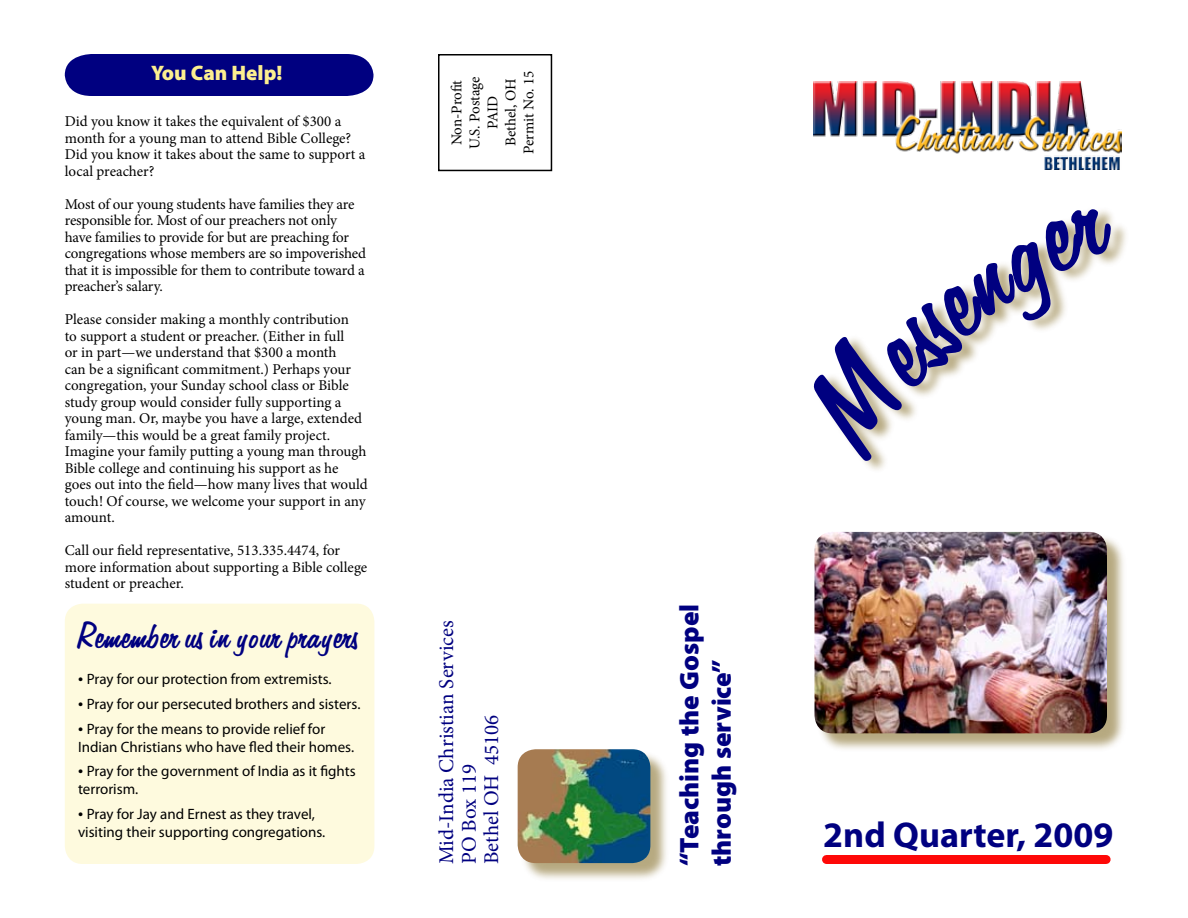
<style>
.page{position:relative;width:1188px;height:918px;background:#fff}
.page>*{position:absolute;margin:0;border:0;box-sizing:border-box;transform-origin:0 0}
.t1{font:42px "Jenkins";color:#000080}
.t2{font:700 36px "Myriad Pro";color:#000080}
.t3{font:900 27px/32.4px "Myriad Pro";color:#000080}
.t4{font:21px/22.5px "Minion Pro";color:#000080}
.t5{font:900 21px "Myriad Pro";color:#fcef90}
.t6{font:15px/16.5px "Minion Pro";letter-spacing:-.005em;color:#000}
.t7{font:15px/18px "Myriad Pro";color:#000}
.s1{font-size:18px}
</style>
<div class="page">
<div style="left:438px;top:54px;width:114px;height:117px;border:2px solid #000"></div>
<div style="left:519px;top:751px;width:151px;height:132px;background:#6e5300;opacity:.5"></div>
<img style="left:518px;top:749px;width:132px;height:114px;border-radius:18px">
<img style="left:814px;top:81px;width:307px;height:88px">
<div style="left:65px;top:604px;width:309px;height:260px;background:#fefade;border-radius:18px"></div>
<div style="left:826px;top:855px;width:280px;height:9px;background:#fe0807"></div>
<div style="left:65px;top:54px;width:309px;height:42px;background:#000080"></div>
<div style="left:816px;top:533px;width:311px;height:221px;background:#6e5300;opacity:.5"></div>
<img style="left:814px;top:532px;width:293px;height:201px;border-radius:18px">
<svg style="left:819px;top:210px;width:300px;height:253px"></svg>
<h3 class="t5" style="left:151px;top:59px;width:133px">You Can Help!</h3>
<p class="t6" style="left:65px;top:113px;width:302px">Did you know it takes the equivalent of $300 a month for a young man to attend Bible College?<br>Did you know it takes about the same to support a local preacher?</p>
<p class="t6" style="left:65px;top:196px;width:303px">Most of our young students have families they are responsible for. Most of our preachers not only have families to provide for but are preaching for congregations whose members are so impoverished that it is impossible for them to contribute toward a preacher’s salary.</p>
<p class="t6" style="left:65px;top:311px;width:304px">Please consider making a monthly contribution<br>to support a student or preacher. (Either in full<br>or in part—we understand that $300 a month<br>can be a significant commitment.) Perhaps your congregation, your Sunday school class or Bible study group would consider fully supporting a young man. Or, maybe you have a large, extended family—this would be a great family project.<br>Imagine your family putting a young man through Bible college and continuing his support as he goes out into the field—how many lives that would touch! Of course, we welcome your support in any amount.</p>
<p class="t6" style="left:65px;top:542px;width:304px">Call our field representative, 513.335.4474, for more information about supporting a Bible college student or preacher.</p>
<h1 class="t1" style="left:79px;top:612px;width:283px">Remember us in your prayers</h1>
<p class="t7" style="left:78px;top:670px;width:255px"><span class="s1">•</span> Pray for our protection from extremists.</p>
<p class="t7" style="left:78px;top:695px;width:284px"><span class="s1">•</span> Pray for our persecuted brothers and sisters.</p>
<p class="t7" style="left:78px;top:719px;width:278px"><span class="s1">•</span> Pray for the means to provide relief for<br>Indian Christians who have fled their homes.</p>
<p class="t7" style="left:78px;top:762px;width:279px"><span class="s1">•</span> Pray for the government of India as it fights terrorism.</p>
<p class="t7" style="left:78px;top:805px;width:249px"><span class="s1">•</span> Pray for Jay and Ernest as they travel, visiting their supporting congregations.</p>
<p class="t6" style="left:448px;top:154px;width:85px;line-height:18px;text-align:center;rotate:-90deg">Non-Profit<br>U.S. Postage<br>PAID<br>Bethel, OH<br>Permit No. 15</p>
<h3 class="t4" style="left:435px;top:864px;width:246px;rotate:-90deg">Mid-India Christian Services<br>PO Box 119<br>Bethel OH 45106</h3>
<h3 class="t3" style="left:672px;top:866px;width:264px;rotate:-90deg">“Teaching the Gospel through service”</h3>
<h2 class="t2" style="left:823px;top:811px;width:292px">2nd Quarter, 2009</h2>
</div>
